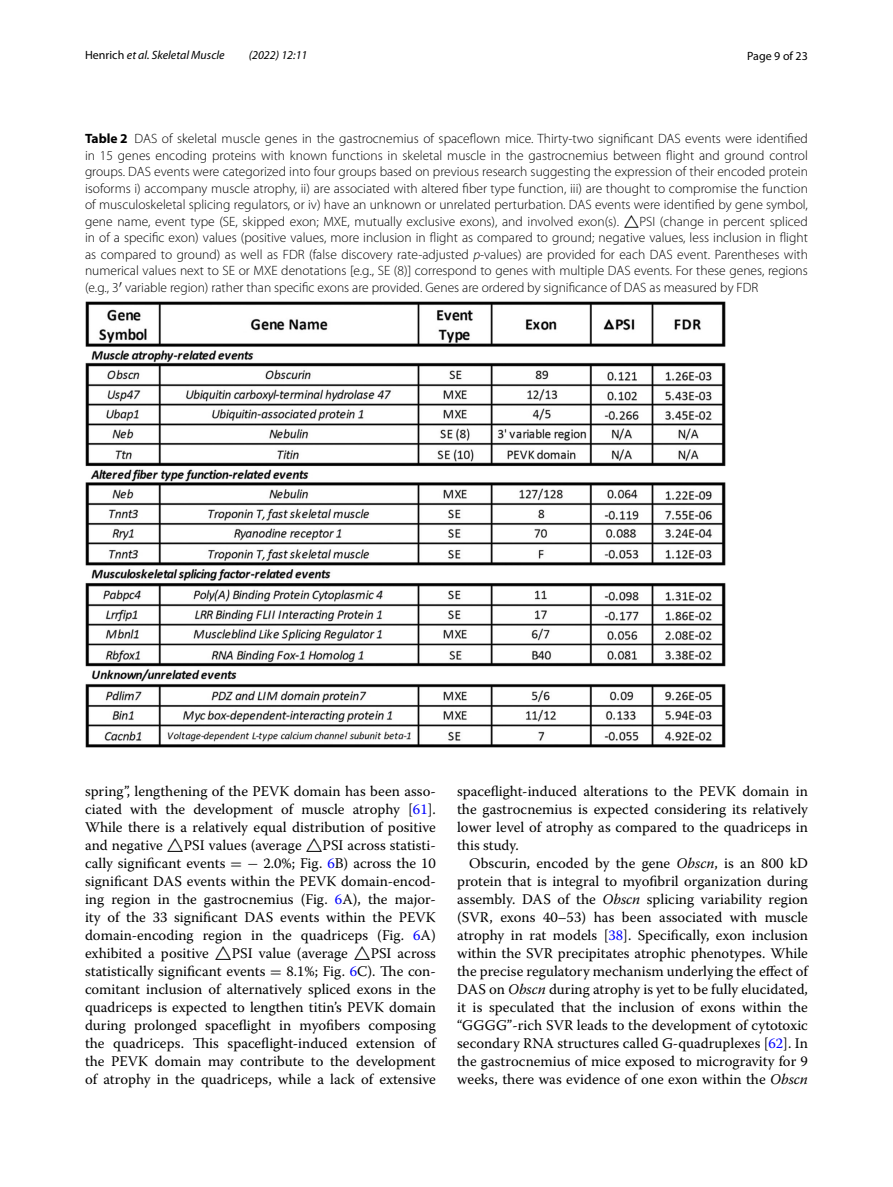
<style>
.page{position:relative;width:893px;height:1187px;background:#fff}
.page>*{position:absolute;margin:0;border:0;box-sizing:border-box;transform-origin:0 0}
.t1{font:14.7px/18px "Warnock Pro";color:#000;text-align:justify}
.t2{font:300 13.5px/16.5px "Myriad Pro";color:#000;text-align:justify}
.t3{font:italic 12px "Myriad Pro";color:#000}
.t4{font:12px "Myriad Pro";color:#000}
.s1{font-style:normal}
.s2{font-weight:700}
.s3{font-family:"STIX Math";font-weight:400}
.s4{font-style:italic}
.s5{color:#00f}
.s6{font-family:"STIX Math"}
.s7{font-family:"MTSY"}
</style>
<div class="page">
<img style="left:85px;top:302px;width:640px;height:445px">
<p class="t3" style="left:85px;top:48px;width:141px"><span class="s1">Henrich</span> et al. Skeletal Muscle</p>
<p class="t3" style="left:249px;top:48px;width:60px">(2022) 12:11</p>
<p class="t4" style="left:747px;top:48px;width:62px">Page 9 of 23</p>
<p class="t2" style="left:85px;top:130px;width:724px"><span class="s2">Table 2</span> DAS of skeletal muscle genes in the gastrocnemius of spaceflown mice. Thirty-two significant DAS events were identified in 15 genes encoding proteins with known functions in skeletal muscle in the gastrocnemius between flight and ground control groups. DAS events were categorized into four groups based on previous research suggesting the expression of their encoded protein isoforms i) accompany muscle atrophy, ii) are associated with altered fiber type function, iii) are thought to compromise the function of musculoskeletal splicing regulators, or iv) have an unknown or unrelated perturbation. DAS events were identified by gene symbol, gene name, event type (SE, skipped exon; MXE, mutually exclusive exons), and involved exon(s). <span class="s3">△</span>PSI (change in percent spliced in of a specific exon) values (positive values, more inclusion in flight as compared to ground; negative values, less inclusion in flight as compared to ground) as well as FDR (false discovery rate-adjusted <span class="s4">p</span>-values) are provided for each DAS event. Parentheses with numerical values next to SE or MXE denotations [e.g., SE (8)] correspond to genes with multiple DAS events. For these genes, regions (e.g., 3 variable region) rather than specific exons are provided. Genes are ordered by significance of DAS as measured by FDR</p>
<p class="t1" style="left:85px;top:782px;width:352px">spring”, lengthening of the PEVK domain has been asso&shy;ciated with the development of muscle atrophy [<span class="s5">61</span>].<br>While there is a relatively equal distribution of positive and negative <span class="s6">△</span>PSI values (average <span class="s6">△</span>PSI across statisti&shy;cally significant events <span class="s7">= −</span> 2.0%; Fig. <span class="s5">6</span>B) across the 10 significant DAS events within the PEVK domain-encod&shy;ing region in the gastrocnemius (Fig. <span class="s5">6</span>A), the major&shy;ity of the 33 significant DAS events within the PEVK domain-encoding region in the quadriceps (Fig. <span class="s5">6</span>A) exhibited a positive <span class="s6">△</span>PSI value (average <span class="s6">△</span>PSI across statistically significant events <span class="s7">=</span> 8.1%; Fig. <span class="s5">6</span>C). The con&shy;comitant inclusion of alternatively spliced exons in the quadriceps is expected to lengthen titin’s PEVK domain during prolonged spaceflight in myofibers composing the quadriceps. This spaceflight-induced extension of the PEVK domain may contribute to the development of atrophy in the quadriceps, while a lack of extensive</p>
<p class="t1" style="left:457px;top:782px;width:352px">spaceflight-induced alterations to the PEVK domain in the gastrocnemius is expected considering its relatively lower level of atrophy as compared to the quadriceps in this study.</p>
<p class="t1" style="left:457px;top:853px;width:352px;text-indent:12px">Obscurin, encoded by the gene <span class="s4">Obscn</span>, is an 800 kD protein that is integral to myofibril organization during assembly. DAS of the <span class="s4">Obscn</span> splicing variability region (SVR, exons 40–53) has been associated with muscle atrophy in rat models [<span class="s5">38</span>]. Specifically, exon inclusion within the SVR precipitates atrophic phenotypes. While the precise regulatory mechanism underlying the effect of DAS on <span class="s4">Obscn</span> during atrophy is yet to be fully elucidated, it is speculated that the inclusion of exons within the “GGGG”-rich SVR leads to the development of cytotoxic secondary RNA structures called G-quadruplexes [<span class="s5">62</span>]. In the gastrocnemius of mice exposed to microgravity for 9 weeks, there was evidence of one exon within the <span class="s4">Obscn</span></p>
</div>
